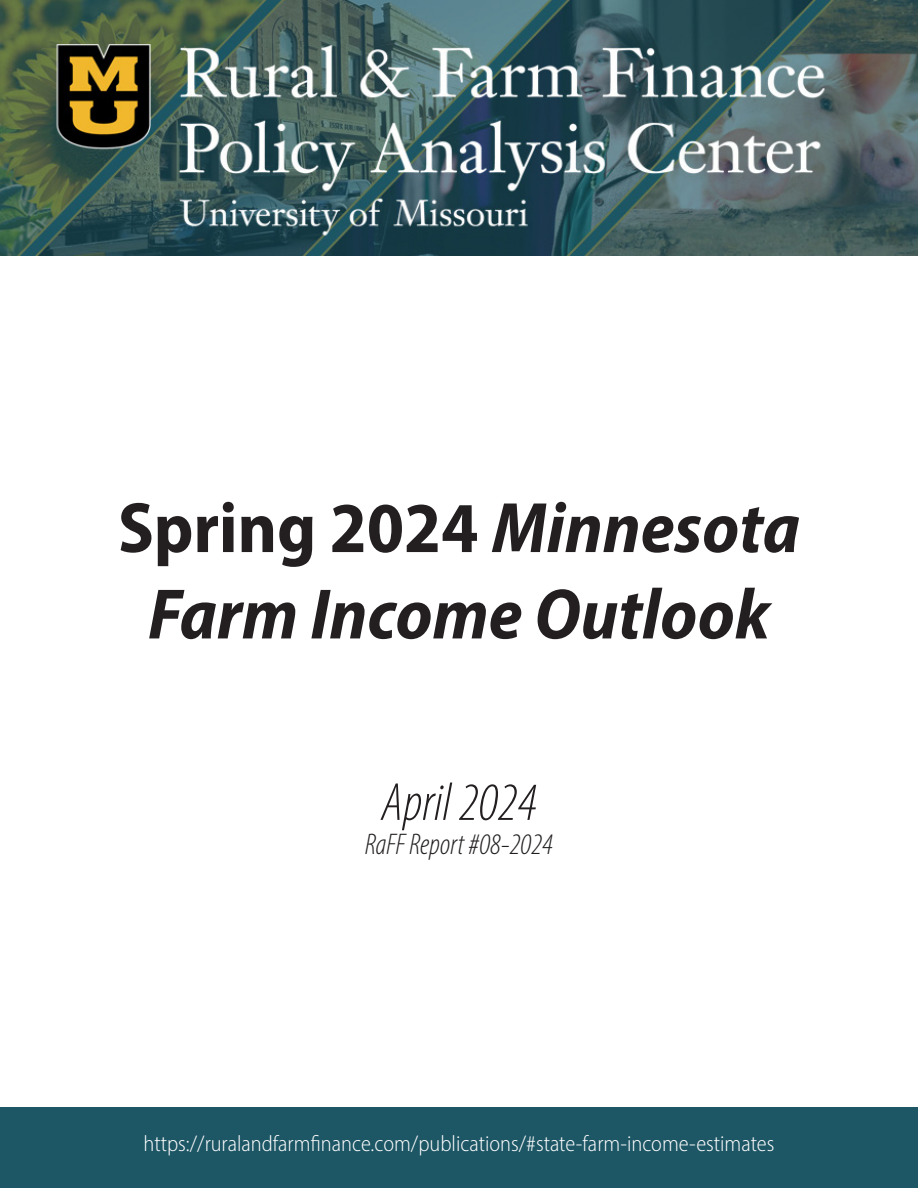
<style>
.page{position:relative;width:918px;height:1188px;background:#fff}
.page>*{position:absolute;margin:0;border:0;box-sizing:border-box;transform-origin:0 0}
.t1{font:italic 700 semi-condensed 72px/86.4px "Myriad Pro";color:#231f20;text-align:center}
.t2{font:italic 300 condensed 54px "Myriad Pro";color:#231f20}
.t3{font:italic 300 condensed 30px "Myriad Pro";color:#231f20}
.smalltext{font:300 semi-condensed 22.5px "Myriad Pro";color:#fff}
.s1{font-style:normal}
</style>
<div class="page">
<div style="left:0;top:1107px;width:918px;height:81px;background:#1d5665"></div>
<img style="left:0;top:1px;width:918px;height:255px">
<p class="t1" style="left:118px;top:483px;width:683px"><span class="s1">Spring 2024</span> Minnesota<br>Farm Income Outlook</p>
<p class="t2" style="left:381px;top:770px;width:157px">April 2024</p>
<p class="t3" style="left:365px;top:826px;width:189px">RaFF Report #08-2024</p>
<p class="smalltext" style="left:144px;top:1130px;width:632px">https://ruralandfarmfinance.com/publications/#state-farm-income-estimates</p>
</div>
